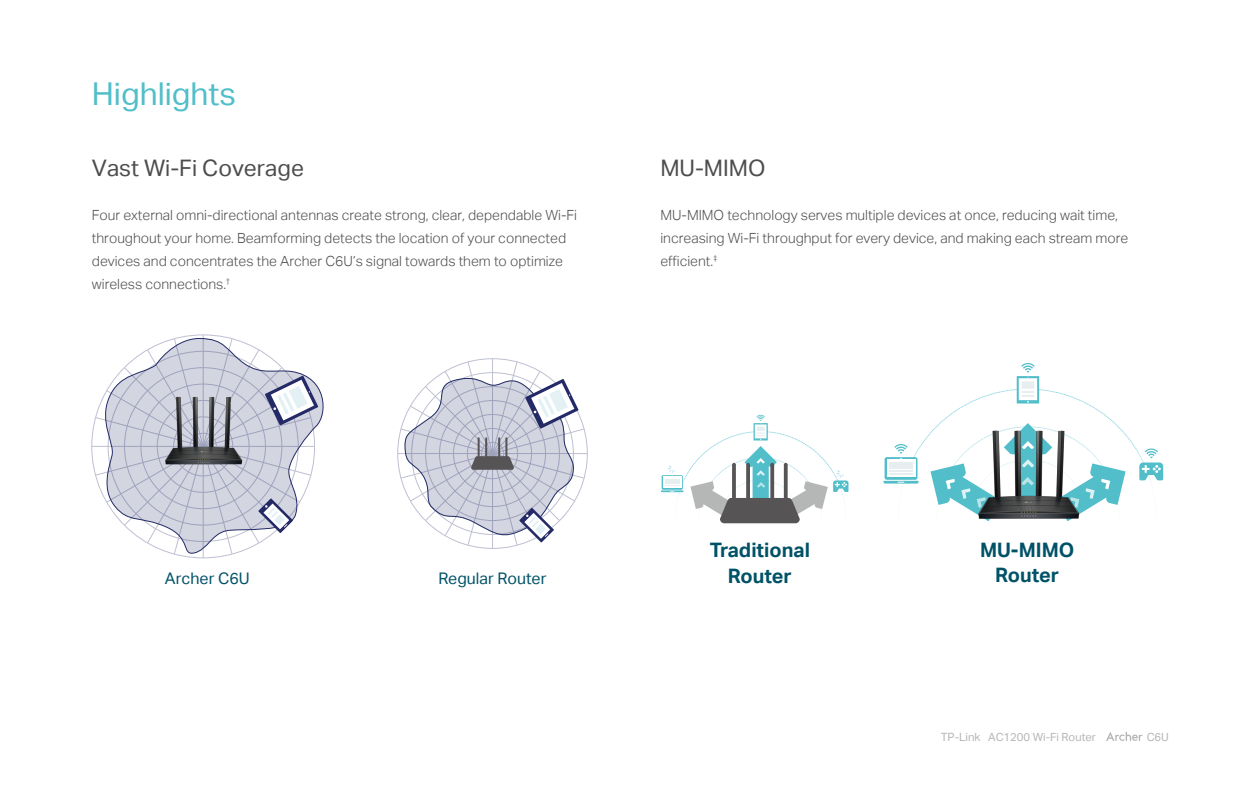
<style>
.page{position:relative;width:1260px;height:788px;background:#fff}
.page>*{position:absolute;margin:0;border:0;box-sizing:border-box;transform-origin:0 0}
.t1{font:31.5px "TP Link Aktiv Regular";color:#51beca}
.t2{font:22.75px "TP Link Aktiv Regular";color:#4d4d4d}
.t3{font:19.95px/25.6px "TP Link Aktiv Bold";color:#005267;text-align:center}
.t4{font:15.92px "TP Link Aktiv Regular";color:#005267}
.t5{font:14px/22.8px "TP Link Aktiv Light";color:#4d4d4d}
.t6{font:11.2px "TP Link Aktiv Regular";color:#b5b5b5}
.s1{font-size:11.38px}
</style>
<div class="page">
<svg style="left:1017px;top:376px;width:22px;height:27px"></svg>
<div style="left:1019px;top:378px;width:18px;height:22px;background:#fff"></div>
<div style="left:1022px;top:381px;width:12px;height:7px;background:#e6eef0"></div>
<svg style="left:883px;top:388px;width:280px;height:133px"></svg>
<svg style="left:1021px;top:363px;width:14px;height:15px"></svg>
<svg style="left:754px;top:423px;width:14px;height:17px"></svg>
<div style="left:755px;top:424px;width:12px;height:14px;background:#fff"></div>
<div style="left:757px;top:426px;width:8px;height:5px;background:#e6eef0"></div>
<svg style="left:756px;top:415px;width:9px;height:9px"></svg>
<svg style="left:661px;top:431px;width:187px;height:92px"></svg>
<svg style="left:732px;top:463px;width:4px;height:38px"></svg>
<svg style="left:746px;top:463px;width:4px;height:38px"></svg>
<svg style="left:770px;top:463px;width:4px;height:38px"></svg>
<svg style="left:784px;top:463px;width:4px;height:38px"></svg>
<svg style="left:1106px;top:731px;width:36px;height:9px"></svg>
<hr style="left:203px;top:335px;width:1px;height:222px;background:#232a66">
<hr style="left:92px;top:446px;width:222px;height:1px;background:#232a66">
<svg style="left:95px;top:338px;width:223px;height:216px"></svg>
<img style="left:142px;top:391px;width:122px;height:84px">
<hr style="left:492px;top:359px;width:1px;height:189px;background:#232a66">
<hr style="left:398px;top:453px;width:189px;height:1px;background:#232a66">
<svg style="left:400px;top:361px;width:185px;height:184px"></svg>
<hr style="left:478px;top:437px;width:2px;height:21px;background:#565455">
<hr style="left:485px;top:437px;width:2px;height:21px;background:#565455">
<hr style="left:498px;top:437px;width:2px;height:21px;background:#565455">
<hr style="left:505px;top:437px;width:2px;height:21px;background:#565455">
<h1 class="t1" style="left:92px;top:76px;width:146px">Highlights</h1>
<h2 class="t2" style="left:92px;top:154px;width:214px">Vast Wi-Fi Coverage</h2>
<p class="t5" style="left:92px;top:204px;width:487px">Four external omni-directional antennas create strong, clear, dependable Wi-Fi throughout your home. Beamforming detects the location of your connected devices and concentrates the Archer C6U’s signal towards them to optimize wireless connections.<sup>†</sup></p>
<h2 class="t2" style="left:660px;top:154px;width:107px">MU-MIMO</h2>
<p class="t5" style="left:660px;top:204px;width:470px">MU-MIMO technology serves multiple devices at once, reducing wait time, increasing Wi-Fi throughput for every device, and making each stream more efficient.<sup>‡</sup></p>
<p class="t4" style="left:165px;top:569px;width:86px">Archer C6U</p>
<p class="t4" style="left:438px;top:569px;width:110px">Regular Router</p>
<h3 class="t3" style="left:710px;top:537px;width:102px">Traditional<br>Router</h3>
<h3 class="t3" style="left:980px;top:537px;width:96px">MU-MIMO<br>Router</h3>
<p class="t6" style="left:941px;top:730px;width:157px"><span class="s1">TP-Link</span> AC1200 Wi-Fi Router</p>
<p class="t6" style="left:1147px;top:730px;width:24px">C6U</p>
</div>
